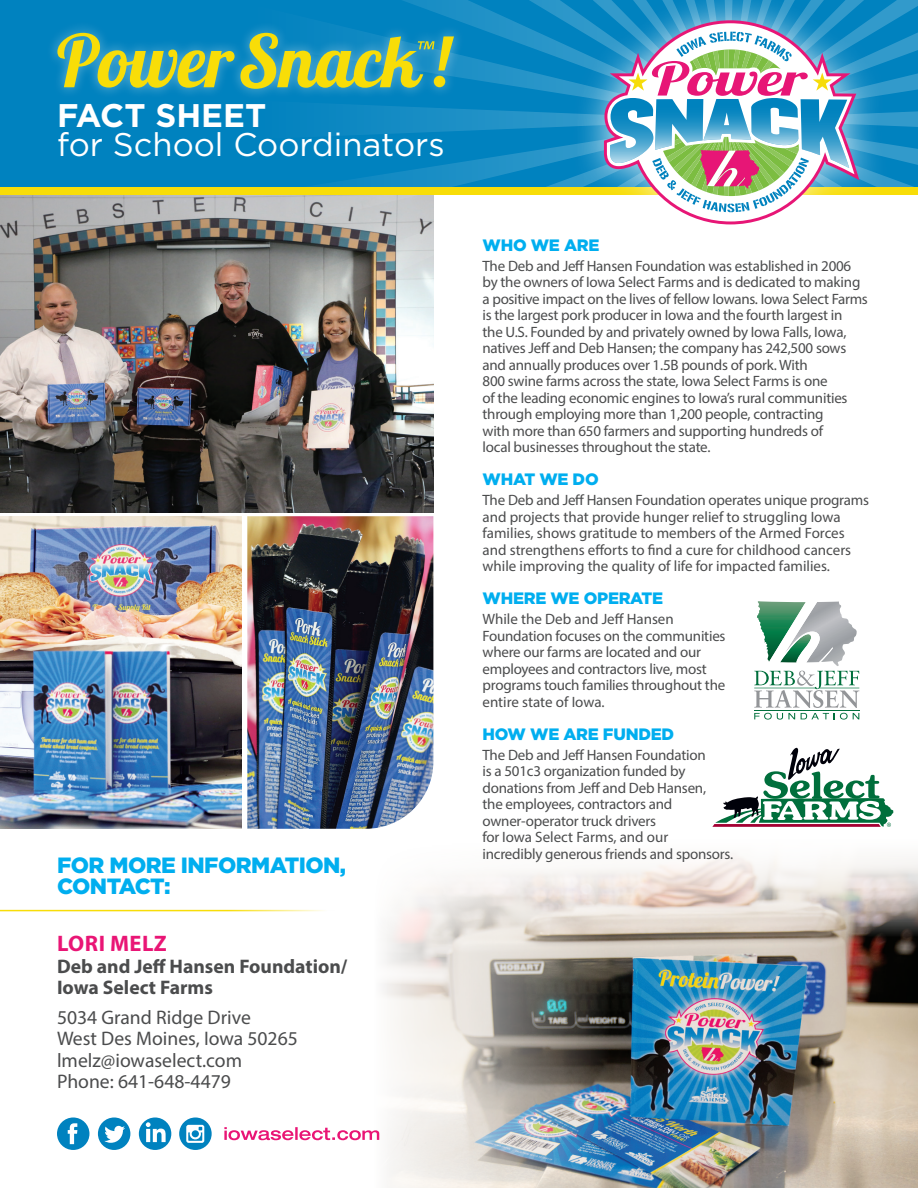
<style>
.page{position:relative;width:918px;height:1188px;background:#fff}
.page>*{position:absolute;margin:0;border:0;box-sizing:border-box;transform-origin:0 0}
.t1{font:32.7px "Gotham";color:#fff}
.t2{font:700 32.7px "Gotham";color:#fff}
.t3{font:700 22.5px "Myriad Pro";letter-spacing:.02em;color:#e91575}
.t4{font:900 22.05px/21px "Gotham";letter-spacing:-.025em;color:#00aeef}
.t5{font:19.65px/21.5px "Myriad Pro";color:#4b4c4d}
.t6{font:700 19.65px/21.5px "Myriad Pro";color:#4b4c4d}
.t7{font:900 16.5px "Gotham";letter-spacing:-.015em;color:#00aeef}
.t8{font:15px/16.5px "Myriad Pro";letter-spacing:-.015em;color:#4b4c4d}
</style>
<div class="page">
<img style="left:0;top:195px;width:212px;height:318px">
<div style="left:0;top:0;width:918px;height:191px;background:#0082bf"></div>
<svg style="left:212px;top:0;width:706px;height:546px"></svg>
<img style="left:379px;top:854px;width:539px;height:334px">
<hr style="left:0;top:910px;width:335px;height:1px;background:#f8dd08">
<svg style="left:754px;top:601px;width:105px;height:119px"></svg>
<svg style="left:712px;top:747px;width:181px;height:80px"></svg>
<svg style="left:57px;top:1118px;width:32px;height:32px"></svg>
<svg style="left:98px;top:1118px;width:32px;height:32px"></svg>
<svg style="left:139px;top:1118px;width:32px;height:32px"></svg>
<svg style="left:179px;top:1118px;width:33px;height:32px"></svg>
<svg style="left:224px;top:1127px;width:155px;height:13px"></svg>
<div style="left:0;top:187px;width:918px;height:8px;background:#f8dd08"></div>
<div style="left:571px;top:0;width:318px;height:257px;background:#fff;opacity:.75"></div>
<svg style="left:604px;top:20px;width:255px;height:204px"></svg>
<svg style="left:607px;top:23px;width:247px;height:198px"></svg>
<svg style="left:610px;top:32px;width:239px;height:180px"></svg>
<img style="left:247px;top:516px;width:186px;height:313px">
<img style="left:0;top:516px;width:242px;height:313px">
<div style="left:46px;top:21px;width:419px;height:79px;background:#fff;opacity:.4"></div>
<svg style="left:57px;top:33px;width:397px;height:56px"></svg>
<h1 class="t2" style="left:57px;top:93px;width:211px">FACT SHEET</h1>
<h1 class="t1" style="left:57px;top:124px;width:389px">for School Coordinators</h1>
<h3 class="t4" style="left:57px;top:854px;width:291px">FOR MORE INFORMATION,<br>CONTACT:</h3>
<h2 class="t3" style="left:57px;top:929px;width:111px">LORI MELZ</h2>
<h3 class="t6" style="left:57px;top:955px;width:292px">Deb and Jeff Hansen Foundation/<br>Iowa Select Farms</h3>
<h3 class="t5" style="left:57px;top:1006px;width:242px">5034 Grand Ridge Drive<br>West Des Moines, Iowa 50265 lmelz@iowaselect.com<br>Phone: 641-648-4479</h3>
<p class="t7" style="left:483px;top:234px;width:119px">WHO WE ARE</p>
<p class="t8" style="left:483px;top:257px;width:387px">The Deb and Jeff Hansen Foundation was established in 2006 by the owners of Iowa Select Farms and is dedicated to making a positive impact on the lives of fellow Iowans. Iowa Select Farms is the largest pork producer in Iowa and the fourth largest in<br>the U.S. Founded by and privately owned by Iowa Falls, Iowa, natives Jeff and Deb Hansen; the company has 242,500 sows and annually produces over 1.5B pounds of pork. With<br>800 swine farms across the state, Iowa Select Farms is one<br>of the leading economic engines to Iowa’s rural communities through employing more than 1,200 people, contracting<br>with more than 650 farmers and supporting hundreds of<br>local businesses throughout the state.</p>
<p class="t7" style="left:483px;top:468px;width:118px">WHAT WE DO</p>
<p class="t8" style="left:483px;top:492px;width:388px">The Deb and Jeff Hansen Foundation operates unique programs and projects that provide hunger relief to struggling Iowa families, shows gratitude to members of the Armed Forces and strengthens efforts to find a cure for childhood cancers while improving the quality of life for impacted families.</p>
<p class="t7" style="left:483px;top:587px;width:182px">WHERE WE OPERATE</p>
<p class="t8" style="left:483px;top:611px;width:245px">While the Deb and Jeff Hansen Foundation focuses on the communities where our farms are located and our employees and contractors live, most programs touch families throughout the entire state of Iowa.</p>
<p class="t7" style="left:483px;top:723px;width:193px">HOW WE ARE FUNDED</p>
<p class="t8" style="left:483px;top:746px;width:252px">The Deb and Jeff Hansen Foundation<br>is a 501c3 organization funded by donations from Jeff and Deb Hansen,<br>the employees, contractors and owner-operator truck drivers<br>for Iowa Select Farms, and our<br>incredibly generous friends and sponsors.</p>
</div>
